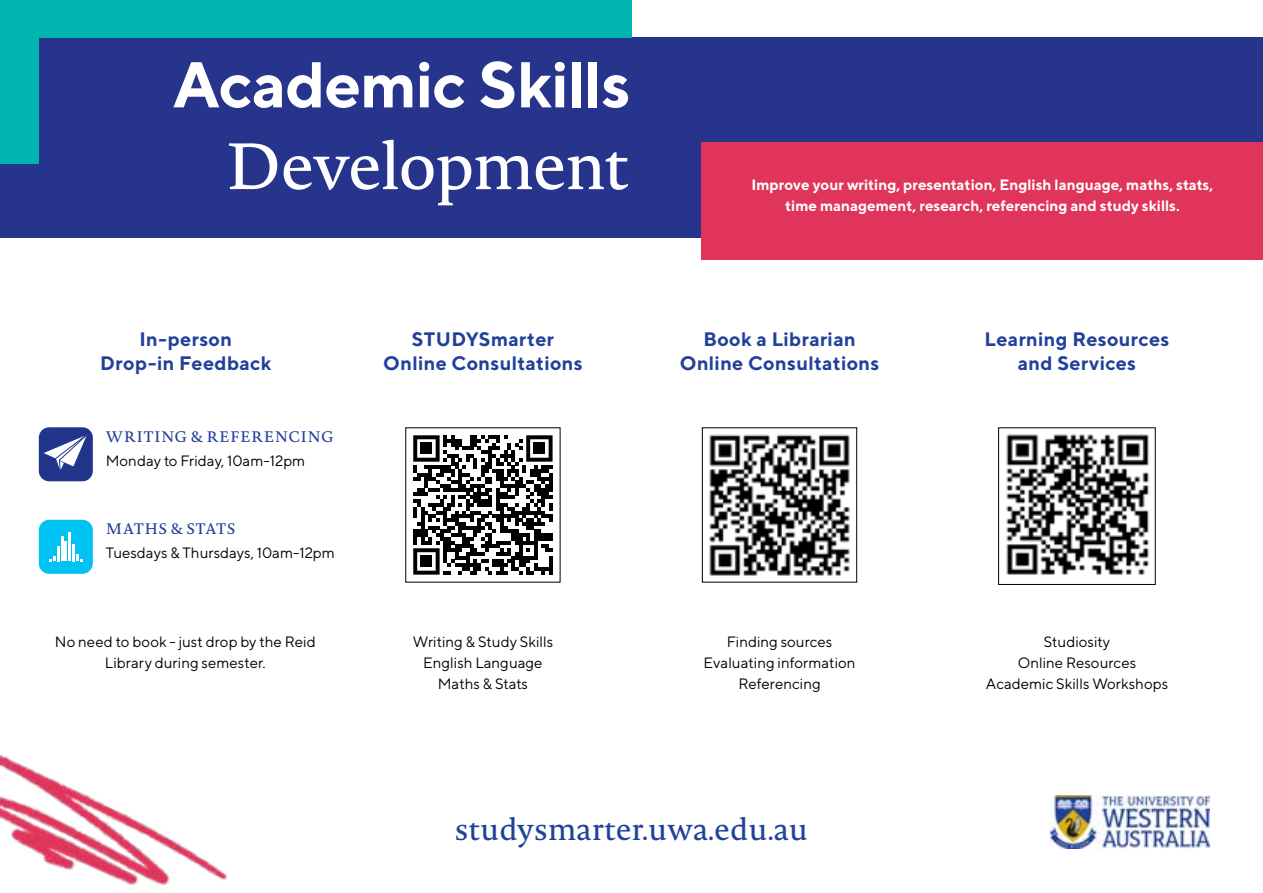
<style>
.page{position:relative;width:1263px;height:893px;background:#fff}
.page>*{position:absolute;margin:0;border:0;box-sizing:border-box;transform-origin:0 0}
.t1{font:700 64.5px "TT Norms";letter-spacing:-.015em;color:#fff}
.t2{font:64.5px "Novel Pro";letter-spacing:-.03em;color:#fff}
.t3{font:30px "Novel Pro";color:#1f4497}
.t4{font:700 19.5px/23.4px "TT Norms";letter-spacing:.02em;color:#21409a;text-align:center}
.t5{font:15px/21px "TT Norms";color:#000;text-align:center}
.t6{font:700 15px/21px "TT Norms";color:#fff;text-align:center}
.t7{font:15px "Novel Pro";letter-spacing:.02em;color:#21409a}
</style>
<div class="page">
<svg style="left:413px;top:435px;width:140px;height:140px"></svg>
<div style="left:421px;top:443px;width:11px;height:11px;background:#000"></div>
<div style="left:534px;top:443px;width:11px;height:11px;background:#000"></div>
<div style="left:421px;top:556px;width:11px;height:11px;background:#000"></div>
<img style="left:709px;top:434px;width:141px;height:142px">
<div style="left:702px;top:427px;width:155px;height:156px;border:1px solid #000"></div>
<div style="left:998px;top:427px;width:158px;height:158px;border:1px solid #000"></div>
<img style="left:1006px;top:434px;width:144px;height:141px">
<div style="left:39px;top:427px;width:54px;height:54px;background:#21358a;border-radius:10px"></div>
<svg style="left:44px;top:435px;width:43px;height:35px"></svg>
<div style="left:39px;top:520px;width:54px;height:54px;background:#00c2f3;border-radius:10px"></div>
<hr style="left:57px;top:546px;width:3px;height:15px;background:#fff">
<hr style="left:61px;top:536px;width:2px;height:25px;background:#fff">
<hr style="left:68px;top:532px;width:3px;height:29px;background:#fff">
<hr style="left:65px;top:541px;width:2px;height:20px;background:#fff">
<svg style="left:49px;top:556px;width:7px;height:5px"></svg>
<hr style="left:72px;top:544px;width:3px;height:17px;background:#fff">
<svg style="left:76px;top:555px;width:6px;height:6px"></svg>
<div style="left:0;top:37px;width:1263px;height:201px;background:#27348b"></div>
<img style="left:0;top:755px;width:227px;height:131px">
<div style="left:0;top:0;width:631px;height:37px;background:#00b4af"></div>
<div style="left:0;top:0;width:39px;height:164px;background:#00b5b0"></div>
<img style="left:1050px;top:796px;width:159px;height:52px">
<div style="left:702px;top:142px;width:561px;height:118px;background:#e1345b"></div>
<h1 class="t1" style="left:173px;top:44px;width:459px">Academic Skills</h1>
<h1 class="t2" style="left:225px;top:119px;width:405px">Development</h1>
<p class="t6" style="left:751px;top:173px;width:463px">Improve your writing, presentation, English language, maths, stats, time management, research, referencing and study skills.</p>
<h3 class="t4" style="left:383px;top:327px;width:201px">STUDYSmarter<br>Online Consultations</h3>
<h3 class="t4" style="left:100px;top:327px;width:173px">In-person<br>Drop-in Feedback</h3>
<h3 class="t4" style="left:984px;top:327px;width:186px">Learning Resources and Services</h3>
<h3 class="t4" style="left:680px;top:327px;width:201px">Book a Librarian<br>Online Consultations</h3>
<p class="t7" style="left:106px;top:425px;width:229px">WRITING &amp; REFERENCING</p>
<p class="t5" style="left:106px;top:450px;width:201px">Monday to Friday, 10am-12pm</p>
<p class="t7" style="left:106px;top:518px;width:131px">MATHS &amp; STATS</p>
<p class="t5" style="left:106px;top:542px;width:231px">Tuesdays &amp; Thursdays, 10am-12pm</p>
<p class="t5" style="left:55px;top:631px;width:262px">No need to book - just drop by the Reid<br>Library during semester.</p>
<p class="t5" style="left:413px;top:631px;width:142px">Writing &amp; Study Skills<br>English Language<br>Maths &amp; Stats</p>
<p class="t5" style="left:704px;top:631px;width:153px">Finding sources<br>Evaluating information<br>Referencing</p>
<p class="t5" style="left:986px;top:631px;width:184px">Studiosity<br>Online Resources<br>Academic Skills Workshops</p>
<h2 class="t3" style="left:455px;top:807px;width:355px">studysmarter.uwa.edu.au</h2>
</div>
